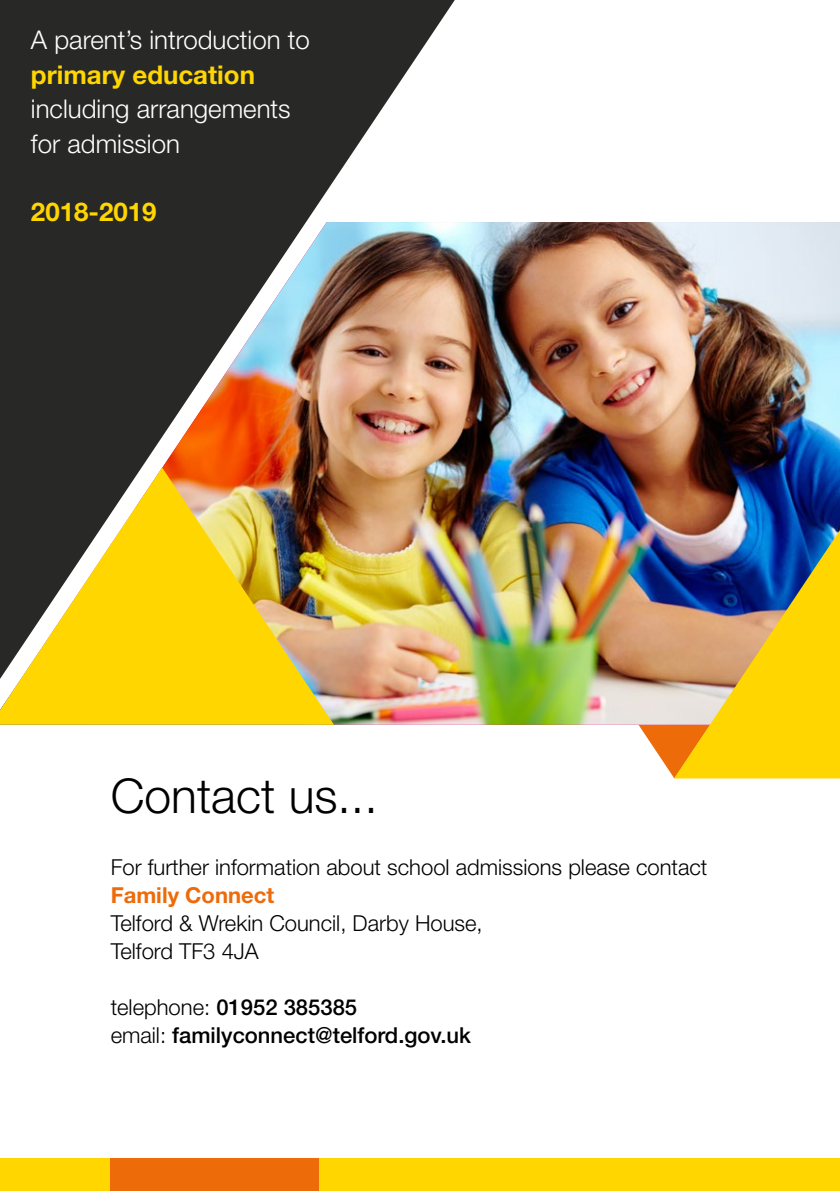
<style>
.page{position:relative;width:840px;height:1191px;background:#fff}
.page>*{position:absolute;margin:0;border:0;box-sizing:border-box;transform-origin:0 0}
.t1{font:300 48px "Helvetica Neue LT Std";color:#000}
.t2{font:300 25.8px/34.4px "Helvetica Neue LT Std";color:#fff}
.t3{font:700 25.8px "Helvetica Neue LT Std";color:#ffd600}
.t4{font:300 22px/28px "Helvetica Neue LT Std";color:#000}
.t5{font:500 22px/28px "Helvetica Neue LT Std";color:#000}
.t6{font:700 22px "Helvetica Neue LT Std";color:#ed6b09}
.s1{font-weight:300}
</style>
<div class="page">
<svg style="left:502px;top:724px;width:171px;height:53px"></svg>
<img style="left:334px;top:222px;width:505px;height:502px">
<img style="left:0;top:0;width:454px;height:679px">
<img style="left:0;top:467px;width:334px;height:257px">
<svg style="left:673px;top:530px;width:166px;height:248px;background:#baa448"></svg>
<div style="left:0;top:1158px;width:839px;height:33px;background:#ffd600"></div>
<div style="left:111px;top:1158px;width:208px;height:33px;background:#ed6b09"></div>
<p class="t2" style="left:31px;top:22px;width:280px">A parent’s introduction to</p>
<p class="t3" style="left:31px;top:58px;width:225px">primary education</p>
<p class="t2" style="left:31px;top:91px;width:261px">including arrangements for admission</p>
<p class="t3" style="left:31px;top:196px;width:127px">2018-2019</p>
<h1 class="t1" style="left:111px;top:766px;width:268px">Contact us...</h1>
<p class="t4" style="left:111px;top:853px;width:598px">For further information about school admissions please contact</p>
<p class="t6" style="left:111px;top:882px;width:165px">Family Connect</p>
<p class="t4" style="left:111px;top:909px;width:373px">Telford &amp; Wrekin Council, Darby House,<br>Telford TF3 4JA</p>
<p class="t5" style="left:111px;top:993px;width:361px"><span class="s1">telephone:</span> 01952 385385<br><span class="s1">email:</span> familyconnect@telford.gov.uk</p>
</div>
